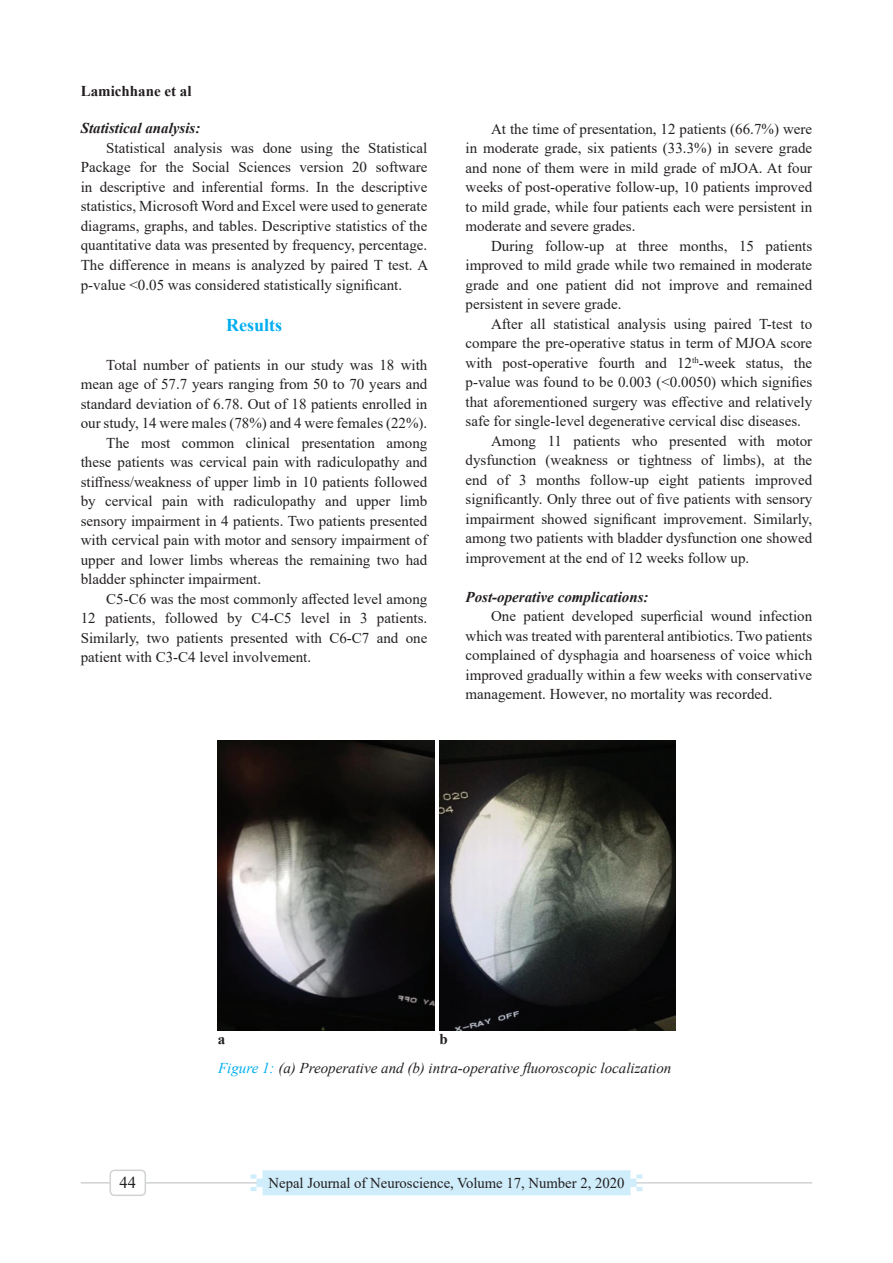
<style>
.page{position:relative;width:893px;height:1263px;background:#fff}
.page>*{position:absolute;margin:0;border:0;box-sizing:border-box;transform-origin:0 0}
.t1{font:700 18px "Times New Roman";color:#00aeef}
.t2{font:16.5px "Times New Roman";color:#231f20}
.t3{font:15px/19.5px "Times New Roman";color:#231f20;text-align:justify}
.t4{font:italic 15px/28.7px "Times New Roman";color:#231f20;text-align:center}
.t5{font:italic 700 15px "Times New Roman";color:#231f20}
.t6{font:700 15px "Times New Roman";color:#231f20}
.s1{font-weight:700;font-style:normal}
.s2{color:#00aeef}
</style>
<div class="page">
<hr style="left:81px;top:1182px;width:731px;height:1px;background:#d1d2d4">
<svg style="left:244px;top:1170px;width:404px;height:25px;background:#d2eefb"></svg>
<div style="left:110px;top:1170px;width:35px;height:25px;background:#fff;border-radius:4px"></div>
<div style="left:110px;top:1169px;width:36px;height:27px;border:2px solid #d1d2d4;border-radius:4px"></div>
<img style="left:439px;top:741px;width:236px;height:289px">
<img style="left:218px;top:741px;width:217px;height:289px">
<p class="t6" style="left:81px;top:80px;width:112px">Lamichhane et al</p>
<p class="t5" style="left:81px;top:118px;width:121px">Statistical analysis:</p>
<p class="t3" style="left:81px;top:138px;width:349px;text-indent:26px">Statistical analysis was done using the Statistical Package for the Social Sciences version 20 software in descriptive and inferential forms. In the descriptive statistics, Microsoft Word and Excel were used to generate diagrams, graphs, and tables. Descriptive statistics of the quantitative data was presented by frequency, percentage.<br>The difference in means is analyzed by paired T test. A p-value &lt;0.05 was considered statistically significant.</p>
<p class="t1" style="left:226px;top:312px;width:57px">Results</p>
<p class="t3" style="left:106px;top:354px;width:323px">Total number of patients in our study was 18 with</p>
<p class="t3" style="left:81px;top:374px;width:348px">mean age of 57.7 years ranging from 50 to 70 years and</p>
<p class="t3" style="left:81px;top:393px;width:348px">standard deviation of 6.78. Out of 18 patients enrolled in</p>
<p class="t3" style="left:81px;top:413px;width:348px">our study, 14 were males (78%) and 4 were females (22%).</p>
<p class="t3" style="left:106px;top:432px;width:323px">The most common clinical presentation among</p>
<p class="t3" style="left:81px;top:452px;width:348px">these patients was cervical pain with radiculopathy and</p>
<p class="t3" style="left:81px;top:471px;width:348px">stiffness/weakness of upper limb in 10 patients followed</p>
<p class="t3" style="left:81px;top:491px;width:348px">by cervical pain with radiculopathy and upper limb</p>
<p class="t3" style="left:81px;top:510px;width:348px">sensory impairment in 4 patients. Two patients presented</p>
<p class="t3" style="left:81px;top:530px;width:348px">with cervical pain with motor and sensory impairment of</p>
<p class="t3" style="left:81px;top:549px;width:348px">upper and lower limbs whereas the remaining two had</p>
<p class="t3" style="left:81px;top:569px;width:182px">bladder sphincter impairment.</p>
<p class="t3" style="left:106px;top:588px;width:323px">C5-C6 was the most commonly affected level among</p>
<p class="t3" style="left:81px;top:608px;width:348px">12 patients, followed by C4-C5 level in 3 patients.</p>
<p class="t3" style="left:81px;top:627px;width:348px">Similarly, two patients presented with C6-C7 and one</p>
<p class="t3" style="left:81px;top:647px;width:232px">patient with C3-C4 level involvement.</p>
<p class="t3" style="left:466px;top:118px;width:348px;text-indent:26px">At the time of presentation, 12 patients (66.7%) were in moderate grade, six patients (33.3%) in severe grade and none of them were in mild grade of mJOA. At four weeks of post-operative follow-up, 10 patients improved to mild grade, while four patients each were persistent in moderate and severe grades.</p>
<p class="t3" style="left:466px;top:235px;width:348px;text-indent:26px">During follow-up at three months, 15 patients improved to mild grade while two remained in moderate grade and one patient did not improve and remained persistent in severe grade.</p>
<p class="t3" style="left:491px;top:313px;width:323px">After all statistical analysis using paired T-test to</p>
<p class="t3" style="left:466px;top:333px;width:348px">compare the pre-operative status in term of MJOA score</p>
<p class="t3" style="left:466px;top:352px;width:348px">with post-operative fourth and 12<sup>th</sup>-week status, the</p>
<p class="t3" style="left:466px;top:372px;width:348px">p-value was found to be 0.003 (&lt;0.0050) which signifies</p>
<p class="t3" style="left:466px;top:391px;width:348px">that aforementioned surgery was effective and relatively</p>
<p class="t3" style="left:466px;top:411px;width:337px">safe for single-level degenerative cervical disc diseases.</p>
<p class="t3" style="left:491px;top:430px;width:323px">Among 11 patients who presented with motor</p>
<p class="t3" style="left:466px;top:450px;width:348px">dysfunction (weakness or tightness of limbs), at the</p>
<p class="t3" style="left:466px;top:469px;width:348px">end of 3 months follow-up eight patients improved</p>
<p class="t3" style="left:466px;top:489px;width:348px">significantly. Only three out of five patients with sensory</p>
<p class="t3" style="left:466px;top:508px;width:348px">impairment showed significant improvement. Similarly,</p>
<p class="t3" style="left:466px;top:528px;width:348px">among two patients with bladder dysfunction one showed</p>
<p class="t3" style="left:466px;top:547px;width:285px">improvement at the end of 12 weeks follow up.</p>
<p class="t5" style="left:466px;top:586px;width:184px">Post-operative complications:</p>
<p class="t3" style="left:466px;top:606px;width:348px;text-indent:26px">One patient developed superficial wound infection which was treated with parenteral antibiotics. Two patients complained of dysphagia and hoarseness of voice which improved gradually within a few weeks with conservative management. However, no mortality was recorded.</p>
<p class="t4" style="left:218px;top:1024px;width:455px"><span class="s1">b<br></span><span class="s2">Figure 1:</span> (a) Preoperative and (b) intra-operative fluoroscopic localization</p>
<p class="t6" style="left:218px;top:1028px;width:9px">a</p>
<p class="t2" style="left:120px;top:1171px;width:18px">44</p>
<p class="t3" style="left:269px;top:1173px;width:357px">Nepal Journal of Neuroscience, Volume 17, Number 2, 2020</p>
</div>
